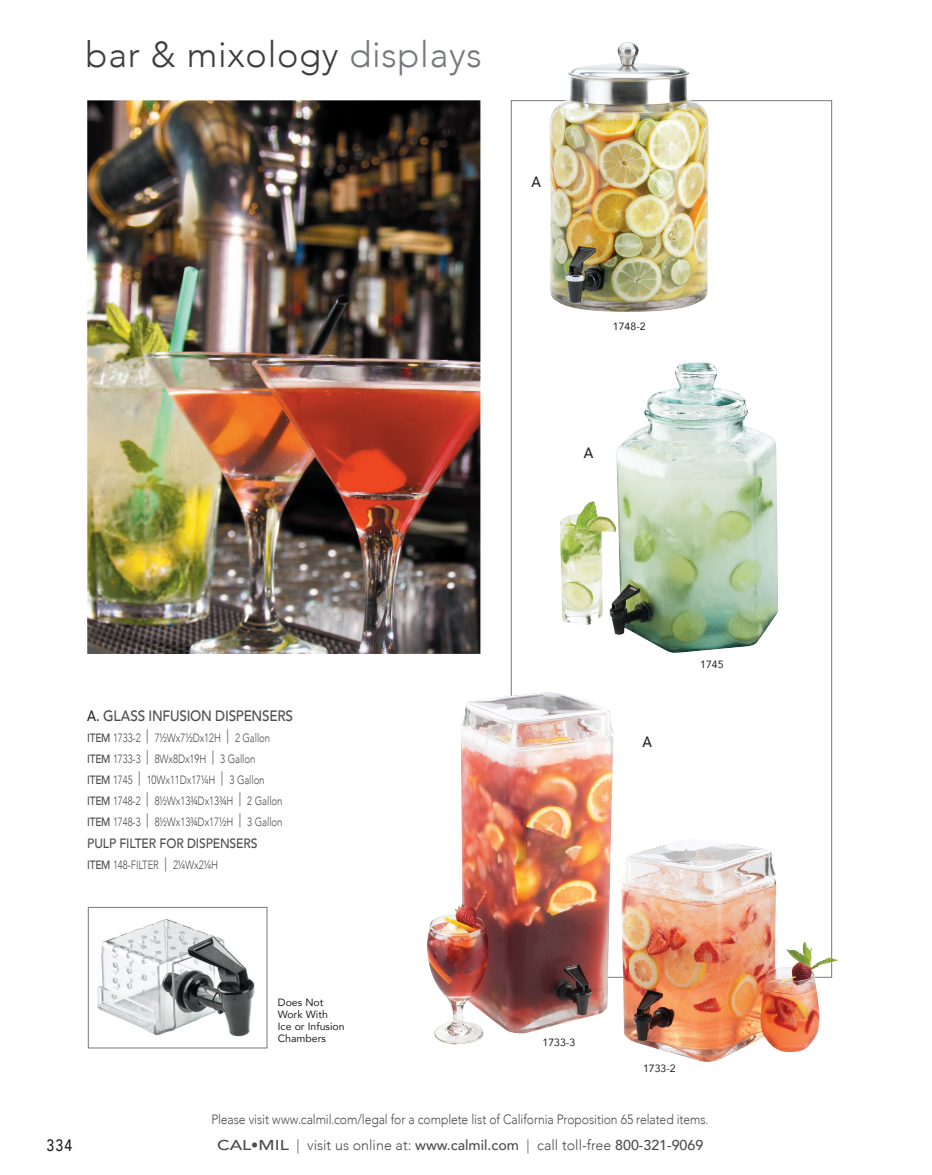
<style>
.page{position:relative;width:932px;height:1175px;background:#fff}
.page>*{position:absolute;margin:0;border:0;box-sizing:border-box;transform-origin:0 0}
.t1{font:300 36px "Avenir";letter-spacing:.02em;color:#3e3e3f}
.t2{font:500 16.5px "Avenir";color:#231f20;scale:.85 1}
.t3{font:500 15px "Avenir";letter-spacing:-.015em;color:#4b4c4d;scale:.9 1}
.t4{font:500 15px "Avenir";color:#231f20;scale:.9 1}
.t5{font:500 14.25px "Avenir";color:#4b4c4d;scale:1.25 1}
.t6{font:300 13.5px "Avenir";letter-spacing:-.005em;color:#4b4c4d;scale:.9 1}
.t7{font:500 13.5px "Avenir";letter-spacing:-.01em;color:#4b4c4d;scale:.9 1}
.t8{font:300 12px/21px "Avenir";letter-spacing:-.01em;color:#4b4c4d;scale:.8 1}
.t9{font:10.5px/12px "Avenir";color:#231f20}
.s1{color:#76787b}
.s2{color:#231f20}
.s3{font-weight:500}
.s4{font-size:14.25px;color:#57585a}
.s5{font-weight:300}
</style>
<div class="page">
<img style="left:560px;top:361px;width:218px;height:292px">
<img style="left:87px;top:100px;width:393px;height:554px">
<img style="left:427px;top:692px;width:187px;height:353px">
<img style="left:97px;top:919px;width:158px;height:118px">
<div style="left:88px;top:907px;width:179px;height:141px;border:1px solid #76787b"></div>
<img style="left:546px;top:42px;width:163px;height:270px">
<img style="left:620px;top:838px;width:218px;height:224px">
<h1 class="t1" style="left:86px;top:33px;width:397px">bar &amp; mixology <span class="s1">displays</span></h1>
<p class="t4" style="left:531px;top:168px;width:12px">A</p>
<p class="t9" style="left:613px;top:320px;width:34px">1748-2</p>
<p class="t4" style="left:584px;top:439px;width:12px">A</p>
<p class="t3" style="left:87px;top:702px;width:230px"><span class="s2">A.</span> GLASS INFUSION DISPENSERS</p>
<p class="t8" style="left:87px;top:727px;width:245px"><span class="s3">ITEM</span> 1733-2 <span class="s4">|</span> 7½Wx7½Dx12H <span class="s4">|</span> 2 Gallon <span class="s3">ITEM</span> 1733-3 <span class="s4">|</span> 8Wx8Dx19H <span class="s4">|</span> 3 Gallon<br><span class="s3">ITEM</span> 1745 <span class="s4">|</span> 10Wx11Dx17¼H <span class="s4">|</span> 3 Gallon <span class="s3">ITEM</span> 1748-2 <span class="s4">|</span> 8½Wx13¾Dx13¾H <span class="s4">|</span> 2 Gallon <span class="s3">ITEM</span> 1748-3 <span class="s4">|</span> 8½Wx13¾Dx17½H <span class="s4">|</span> 3 Gallon</p>
<p class="t7" style="left:87px;top:832px;width:191px">PULP FILTER FOR DISPENSERS</p>
<p class="t8" style="left:87px;top:854px;width:165px"><span class="s3">ITEM</span> 148-FILTER <span class="s4">|</span> 2¼Wx2¼H</p>
<p class="t9" style="left:278px;top:996px;width:68px">Does Not<br>Work With<br>Ice or Infusion<br>Chambers</p>
<p class="t4" style="left:642px;top:728px;width:12px">A</p>
<p class="t9" style="left:700px;top:658px;width:25px">1745</p>
<p class="t9" style="left:542px;top:1036px;width:34px">1733-3</p>
<p class="t9" style="left:643px;top:1062px;width:34px">1733-2</p>
<p class="t6" style="left:211px;top:1110px;width:554px">Please visit www.calmil.com/legal for a complete list of California Proposition 65 related items.</p>
<h2 class="t2" style="left:46px;top:1130px;width:32px">334</h2>
<p class="t5" style="left:217px;top:1132px;width:390px">CAL•MIL <span class="s5">| visit us online at:</span> www.calmil.com <span class="s5">| call toll-free</span> 800-321-9069</p>
</div>
